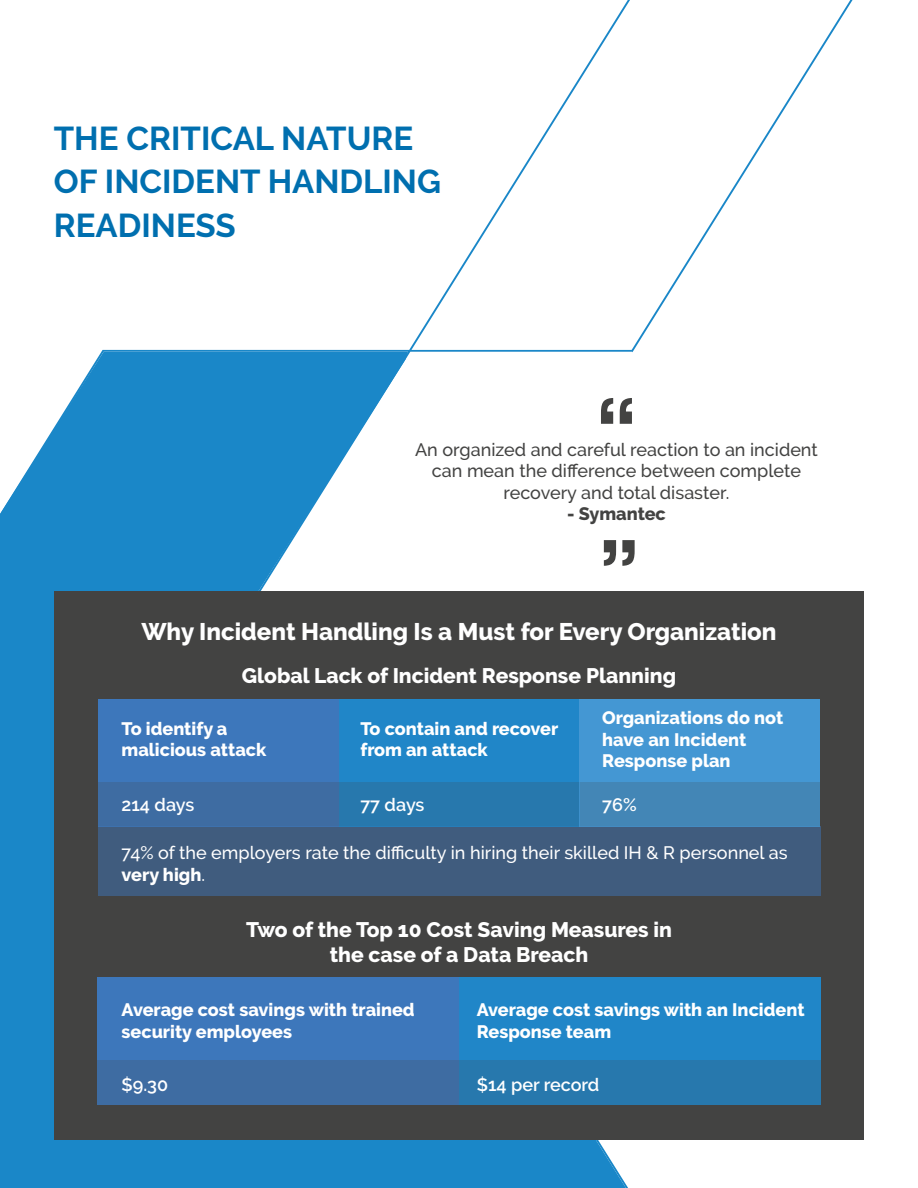
<style>
.page{position:relative;width:918px;height:1188px;background:#fff}
.page>*{position:absolute;margin:0;border:0;box-sizing:border-box;transform-origin:0 0}
.t1{font:700 75px/142.2px "Rockwell";color:#434342}
.t2{font:700 33px/43.8px "Raleway";color:#006faf}
.t3{font:800 24px "Raleway";color:#fff}
.t4{font:800 21px/25.2px "Raleway";color:#fff;text-align:center}
.t5{font:800 18px/21.6px "Raleway";color:#fff}
.t6{font:500 18px/21.6px "Raleway";color:#434342;text-align:center}
.t7{font:500 18px/21.6px "Raleway";color:#fff}
.t8{font:600 18px "Raleway";color:#fff}
.t9{font:800 18px "Raleway";color:#434342}
.s1{font-weight:800}
</style>
<div class="page">
<svg style="left:0;top:352px;width:626px;height:836px;fill:#1a87c8"></svg>
<div style="left:54px;top:591px;width:810px;height:549px;background:#434342"></div>
<div style="left:98px;top:699px;width:241px;height:82px;background:#3d77bb"></div>
<div style="left:98px;top:977px;width:361px;height:83px;background:#3d77bb"></div>
<div style="left:98px;top:781px;width:241px;height:45px;background:#3e6ca2"></div>
<div style="left:98px;top:1060px;width:361px;height:45px;background:#3e6ca2"></div>
<div style="left:98px;top:826px;width:722px;height:70px;background:#405c7e"></div>
<div style="left:339px;top:699px;width:240px;height:82px;background:#2086c8"></div>
<div style="left:459px;top:977px;width:361px;height:83px;background:#2086c8"></div>
<div style="left:339px;top:781px;width:240px;height:45px;background:#2778ad"></div>
<div style="left:459px;top:1060px;width:361px;height:45px;background:#2778ad"></div>
<div style="left:579px;top:699px;width:241px;height:82px;background:#4497d3"></div>
<div style="left:579px;top:781px;width:241px;height:45px;background:#4386b6"></div>
<h2 class="t2" style="left:54px;top:116px;width:389px">THE CRITICAL NATURE<br>OF INCIDENT HANDLING<br>READINESS</h2>
<h1 class="t1" style="left:594px;top:353px;width:49px">“ ”</h1>
<p class="t6" style="left:415px;top:439px;width:404px">An organized and careful reaction to an incident can mean the difference between complete recovery and total disaster.</p>
<p class="t9" style="left:567px;top:504px;width:100px">- Symantec</p>
<h3 class="t3" style="left:141px;top:618px;width:637px">Why Incident Handling Is a Must for Every Organization</h3>
<p class="t4" style="left:242px;top:663px;width:436px">Global Lack of Incident Response Planning</p>
<p class="t5" style="left:122px;top:718px;width:146px">To identify a malicious attack</p>
<p class="t8" style="left:122px;top:794px;width:74px">214 days</p>
<p class="t5" style="left:360px;top:718px;width:199px">To contain and recover from an attack</p>
<p class="t5" style="left:602px;top:707px;width:183px">Organizations do not have an Incident<br>Response plan</p>
<p class="t8" style="left:360px;top:794px;width:66px">77 days</p>
<p class="t8" style="left:602px;top:794px;width:36px">76%</p>
<p class="t7" style="left:122px;top:842px;width:668px">74% of the employers rate the difficulty in hiring their skilled IH &amp; R personnel as <span class="s1">very high</span>.</p>
<p class="t4" style="left:246px;top:917px;width:427px">Two of the Top 10 Cost Saving Measures in the case of a Data Breach</p>
<p class="t5" style="left:122px;top:999px;width:295px">Average cost savings with trained security employees</p>
<p class="t5" style="left:477px;top:999px;width:329px">Average cost savings with an Incident<br>Response team</p>
<p class="t8" style="left:122px;top:1074px;width:48px">$9.30</p>
<p class="t8" style="left:477px;top:1074px;width:124px">$14 per record</p>
</div>
